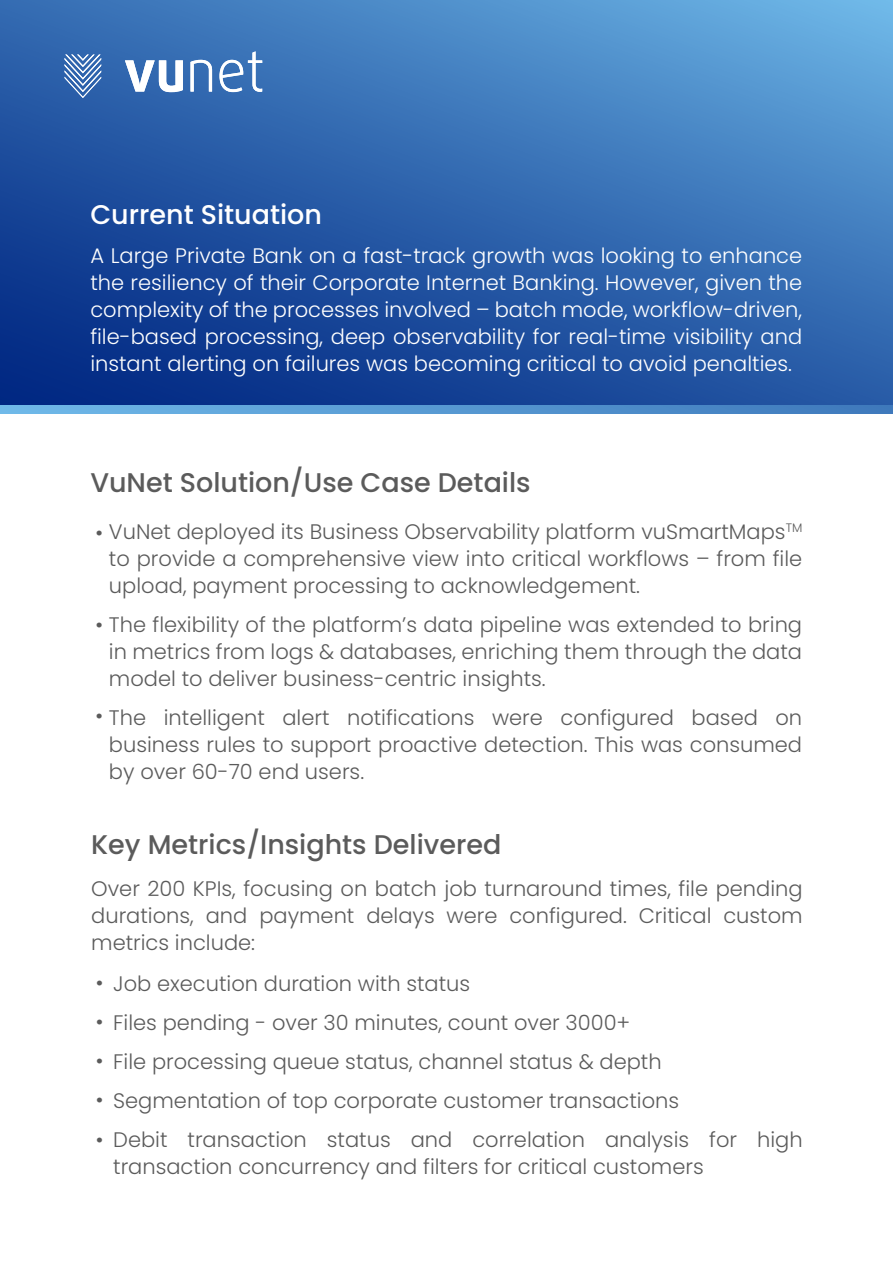
<style>
.page{position:relative;width:893px;height:1263px;background:#fff}
.page>*{position:absolute;margin:0;border:0;box-sizing:border-box;transform-origin:0 0}
.t1{font:500 27px "Poppins";color:#5b5b5b}
.t2{font:500 27px "Poppins";color:#fff}
.t3{font:300 22.5px "Barlow";color:#5b5b5b}
.t4{font:300 21px/27px "Poppins";color:#5b5b5b;text-align:justify}
.t5{font:300 21px/27px "Poppins";color:#fff;text-align:justify}
.s1{font-family:"Barlow";font-size:22.5px}
</style>
<div class="page">
<svg style="left:0;top:404px;width:893px;height:10px;background:#4f8fcb"></svg>
<svg style="left:0;top:0;width:893px;height:404px;background:#2f65ad"></svg>
<svg style="left:65px;top:55px;width:36px;height:43px;background:#678dc2"></svg>
<svg style="left:125px;top:51px;width:137px;height:41px"></svg>
<p class="t2" style="left:90px;top:199px;width:233px">Current Situation</p>
<p class="t5" style="left:90px;top:243px;width:713px">A Large Private Bank on a fast-track growth was looking to enhance the resiliency of their Corporate Internet Banking. However, given the complexity of the processes involved – batch mode, workflow-driven, file-based processing, deep observability for real-time visibility and instant alerting on failures was becoming critical to avoid penalties.</p>
<p class="t1" style="left:90px;top:466px;width:442px">VuNet Solution/Use Case Details</p>
<p class="t4" style="left:109px;top:518px;width:695px;text-indent:-13px"><span class="s1">•</span> VuNet deployed its Business Observability platform vuSmartMaps<sup>TM </sup>to provide a comprehensive view into critical workflows – from file upload, payment processing to acknowledgement.</p>
<p class="t4" style="left:109px;top:611px;width:695px;text-indent:-13px"><span class="s1">•</span> The flexibility of the platform’s data pipeline was extended to bring in metrics from logs &amp; databases, enriching them through the data model to deliver business-centric insights.</p>
<p class="t4" style="left:109px;top:704px;width:695px">The intelligent alert notifications were configured based on business rules to support proactive detection. This was consumed by over 60-70 end users.</p>
<p class="t3" style="left:96px;top:700px;width:8px">•</p>
<p class="t1" style="left:91px;top:828px;width:412px">Key Metrics/Insights Delivered</p>
<p class="t4" style="left:91px;top:875px;width:713px">Over 200 KPIs, focusing on batch job turnaround times, file pending durations, and payment delays were configured. Critical custom metrics include:</p>
<p class="t4" style="left:96px;top:970px;width:375px"><span class="s1">•</span> Job execution duration with status</p>
<p class="t4" style="left:96px;top:1009px;width:536px"><span class="s1">•</span> Files pending - over 30 minutes, count over 3000+</p>
<p class="t4" style="left:96px;top:1048px;width:567px"><span class="s1">•</span> File processing queue status, channel status &amp; depth</p>
<p class="t4" style="left:96px;top:1087px;width:584px"><span class="s1">•</span> Segmentation of top corporate customer transactions</p>
<p class="t4" style="left:96px;top:1126px;width:708px"><span class="s1">•</span> Debit transaction status and correlation analysis for high</p>
<p class="t4" style="left:113px;top:1153px;width:592px">transaction concurrency and filters for critical customers</p>
</div>
